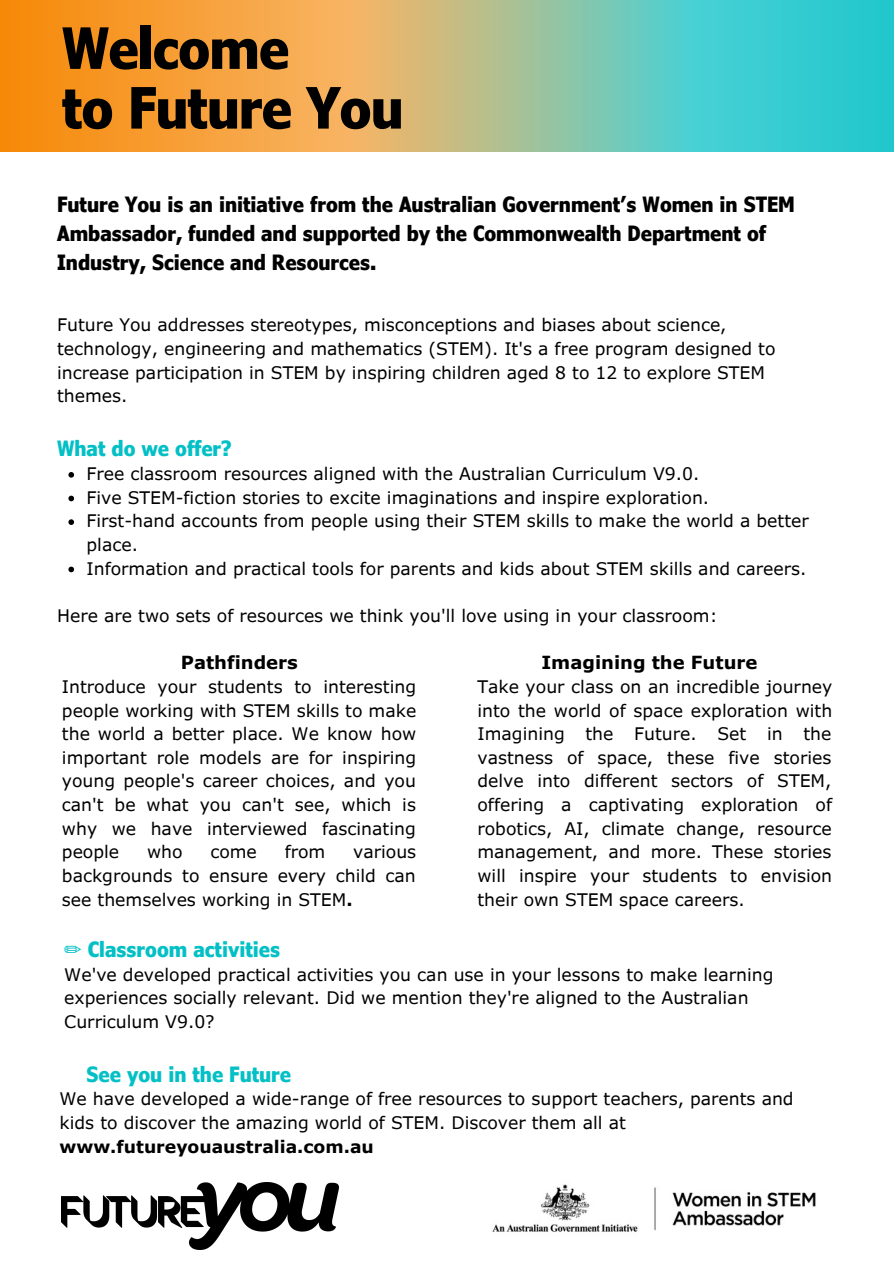
<style>
.page{position:relative;width:894px;height:1264px;background:#fff}
.page>*{position:absolute;margin:0;border:0;box-sizing:border-box;transform-origin:0 0}
.t1{font:700 condensed 57px "Verdana Pro";letter-spacing:-.015em;color:#000}
.t2{font:700 condensed 21px/29.2px "Verdana Pro";color:#000}
.t3{font:700 condensed 21px "Verdana Pro";color:#03c0c6}
.t4{font:700 18px "Verdana Pro";color:#000}
.t5{font:17.25px/23.7px "Verdana Pro";color:#000}
.s1{font-weight:700}
.s2{font-family:"DejaVu Sans";font-weight:400;font-stretch:normal}
</style>
<div class="page">
<svg style="left:0;top:0;width:893px;height:152px;background:#abb67e"></svg>
<img style="left:62px;top:1182px;width:276px;height:67px">
<img style="left:492px;top:1184px;width:324px;height:48px">
<svg style="left:68px;top:472px;width:6px;height:5px"></svg>
<svg style="left:68px;top:495px;width:6px;height:6px"></svg>
<svg style="left:68px;top:519px;width:6px;height:6px"></svg>
<svg style="left:68px;top:566px;width:6px;height:6px"></svg>
<p class="t1" style="left:62px;top:12px;width:229px">Welcome</p>
<p class="t1" style="left:62px;top:71px;width:343px">to Future You</p>
<p class="t2" style="left:57px;top:189px;width:738px">Future You is an initiative from the Australian Government’s Women in STEM<br>Ambassador, funded and supported by the Commonwealth Department of<br>Industry, Science and Resources.</p>
<p class="t5" style="left:57px;top:312px;width:719px">Future You addresses stereotypes, misconceptions and biases about science, technology, engineering and mathematics (STEM). It's a free program designed to increase participation in STEM by inspiring children aged 8 to 12 to explore STEM themes.</p>
<p class="t3" style="left:57px;top:435px;width:176px">What do we offer?</p>
<p class="t5" style="left:86px;top:461px;width:614px">Free classroom resources aligned with the Australian Curriculum V9.0.</p>
<p class="t5" style="left:86px;top:485px;width:624px">Five STEM-fiction stories to excite imaginations and inspire exploration.</p>
<p class="t5" style="left:86px;top:508px;width:723px">First-hand accounts from people using their STEM skills to make the world a better place.</p>
<p class="t5" style="left:86px;top:556px;width:721px">Information and practical tools for parents and kids about STEM skills and careers.</p>
<p class="t5" style="left:57px;top:603px;width:661px">Here are two sets of resources we think you'll love using in your classroom:</p>
<p class="t4" style="left:181px;top:651px;width:118px">Pathfinders</p>
<p class="t5" style="left:62px;top:674px;width:356px;text-align:justify">Introduce your students to interesting people working with STEM skills to make the world a better place. We know how important role models are for inspiring young people's career choices, and you can't be what you can't see, which is why we have interviewed fascinating people</p>
<p class="t4" style="left:541px;top:651px;width:217px">Imagining the Future</p>
<p class="t5" style="left:477px;top:674px;width:356px;text-align:justify">Take your class on an incredible journey into the world of space exploration with Imagining the Future. Set in the vastness of space, these five stories delve into different sectors of STEM, offering a captivating exploration of robotics, AI, climate change, resource management, and more. These stories will inspire your students to envision their own STEM space careers.</p>
<p class="t5" style="left:147px;top:839px;width:37px">who</p>
<p class="t5" style="left:210px;top:839px;width:48px">come</p>
<p class="t5" style="left:284px;top:839px;width:42px">from</p>
<p class="t5" style="left:62px;top:839px;width:356px;text-align:justify;text-indent:291px">various backgrounds to ensure every child can see themselves working in STEM<span class="s1">.</span></p>
<p class="t3" style="left:64px;top:936px;width:217px"><span class="s2">✏️</span> Classroom activities</p>
<p class="t5" style="left:64px;top:962px;width:710px">We've developed practical activities you can use in your lessons to make learning experiences socially relevant. Did we mention they're aligned to the Australian<br>Curriculum V9.0?</p>
<p class="t3" style="left:87px;top:1060px;width:206px">See you in the Future</p>
<p class="t5" style="left:60px;top:1086px;width:735px">We have developed a wide-range of free resources to support teachers, parents and kids to discover the amazing world of STEM. Discover them all at <span class="s1">www.futureyouaustralia.com.au</span></p>
</div>
